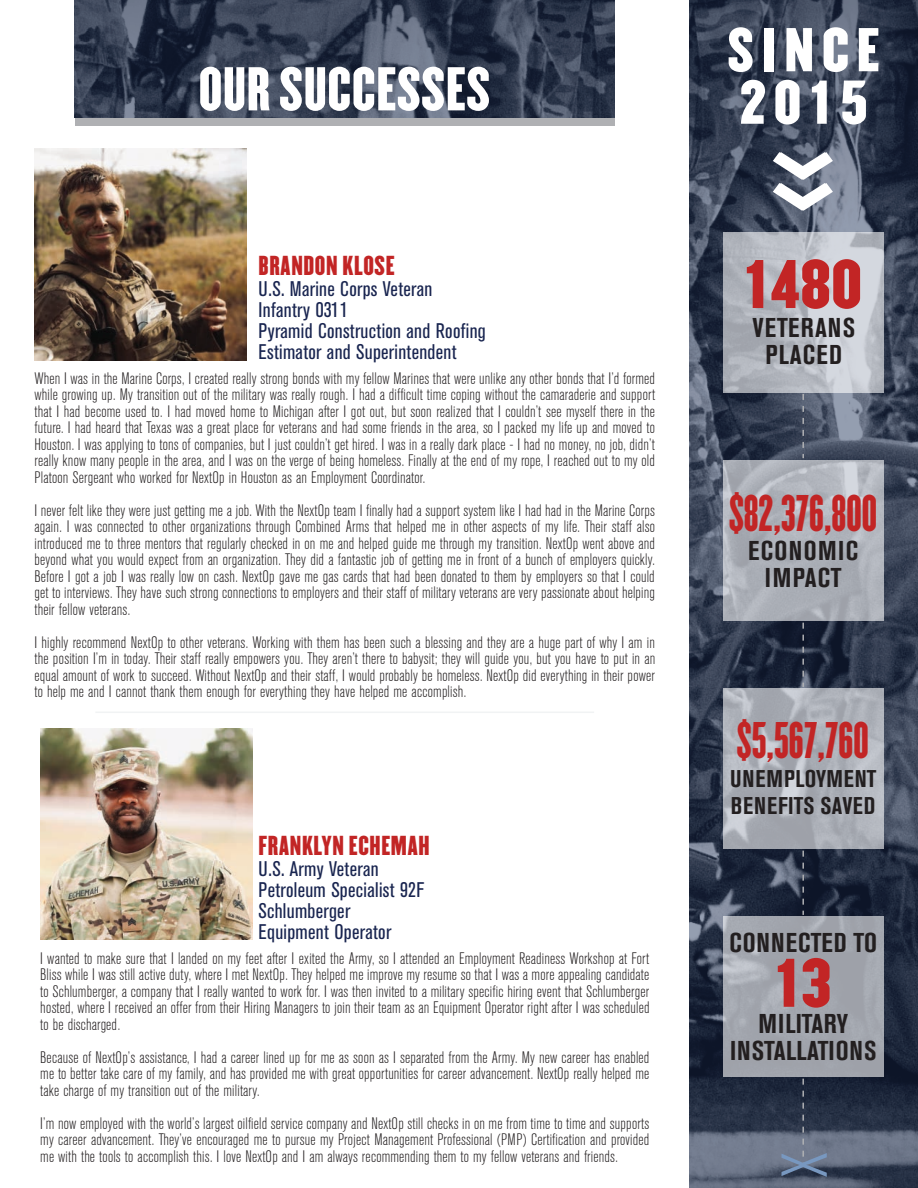
<style>
.page{position:relative;width:918px;height:1188px;background:#fff}
.page>*{position:absolute;margin:0;border:0;box-sizing:border-box;transform-origin:0 0}
.t1{font:90px "Champion HTF Featherweight";color:#fff}
.t2{font:300 90px "Akzidenz Grot Con BQ";color:#7898c0}
.t3{font:60px "Champion HTF Welterweight";letter-spacing:.01em;color:#c22525}
.t4{font:54px "Champion HTF Lightweight";letter-spacing:.01em;color:#fff}
.t5{font:54px/52.5px "Champion HTF Welterweight";letter-spacing:.15em;color:#fff}
.t6{font:45px "Champion HTF Featherweight";color:#c22525}
.t7{font:700 27px/27px "Akzidenz Grot Con BQ";letter-spacing:.035em;color:#231f20;text-align:center}
.t8{font:24px "Champion HTF Lightweight";letter-spacing:.025em;color:#c22525}
.t9{font:700 24px/27px "Akzidenz Grot Con BQ";letter-spacing:.025em;color:#231f20}
.t10{font:21px/21px "Akzidenz Grot Con BQ";letter-spacing:.015em;color:#192550}
.t11{font:300 16.5px/16.5px "Akzidenz Grot Con BQ";letter-spacing:.01em;color:#231f20;text-align:justify}
</style>
<div class="page">
<img style="left:75px;top:0;width:540px;height:118px">
<div style="left:75px;top:118px;width:540px;height:8px;background:#afb0b3"></div>
<img style="left:690px;top:0;width:228px;height:1188px">
<svg style="left:723px;top:688px;width:160px;height:161px;background:#acb0b8"></svg>
<svg style="left:723px;top:460px;width:160px;height:161px;background:#afb3ba"></svg>
<svg style="left:723px;top:232px;width:160px;height:161px;background:#bdc1c8"></svg>
<svg style="left:723px;top:916px;width:160px;height:161px;background:#a2a6ae"></svg>
<svg style="left:802px;top:394px;width:2px;height:64px"></svg>
<svg style="left:802px;top:623px;width:2px;height:64px"></svg>
<svg style="left:802px;top:851px;width:2px;height:64px"></svg>
<svg style="left:802px;top:1079px;width:2px;height:87px"></svg>
<hr style="left:95px;top:712px;width:499px;height:1px;background:#f1f3f4">
<img style="left:35px;top:148px;width:212px;height:212px">
<img style="left:40px;top:728px;width:212px;height:212px">
<h3 class="t4" style="left:199px;top:54px;width:293px">OUR SUCCESSES</h3>
<h3 class="t8" style="left:259px;top:250px;width:138px">BRANDON KLOSE</h3>
<p class="t10" style="left:259px;top:279px;width:229px">U.S. Marine Corps Veteran<br>Infantry 0311<br>Pyramid Construction and Roofing<br>Estimator and Superintendent</p>
<p class="t11" style="left:35px;top:370px;width:622px">When I was in the Marine Corps, I created really strong bonds with my fellow Marines that were unlike any other bonds that I’d formed while growing up. My transition out of the military was really rough. I had a difficult time coping without the camaraderie and support that I had become used to. I had moved home to Michigan after I got out, but soon realized that I couldn’t see myself there in the future. I had heard that Texas was a great place for veterans and had some friends in the area, so I packed my life up and moved to Houston. I was applying to tons of companies, but I just couldn’t get hired. I was in a really dark place - I had no money, no job, didn’t really know many people in the area, and I was on the verge of being homeless. Finally at the end of my rope, I reached out to my old Platoon Sergeant who worked for NextOp in Houston as an Employment Coordinator.</p>
<p class="t11" style="left:35px;top:502px;width:622px">I never felt like they were just getting me a job. With the NextOp team I finally had a support system like I had had in the Marine Corps again. I was connected to other organizations through Combined Arms that helped me in other aspects of my life. Their staff also introduced me to three mentors that regularly checked in on me and helped guide me through my transition. NextOp went above and beyond what you would expect from an organization. They did a fantastic job of getting me in front of a bunch of employers quickly.<br>Before I got a job I was really low on cash. NextOp gave me gas cards that had been donated to them by employers so that I could get to interviews. They have such strong connections to employers and their staff of military veterans are very passionate about helping their fellow veterans.</p>
<p class="t11" style="left:35px;top:634px;width:622px">I highly recommend NextOp to other veterans. Working with them has been such a blessing and they are a huge part of why I am in the position I’m in today. Their staff really empowers you. They aren’t there to babysit; they will guide you, but you have to put in an equal amount of work to succeed. Without NextOp and their staff, I would probably be homeless. NextOp did everything in their power to help me and I cannot thank them enough for everything they have helped me accomplish.</p>
<h3 class="t8" style="left:259px;top:830px;width:173px">FRANKLYN ECHEMAH</h3>
<p class="t10" style="left:259px;top:858px;width:167px">U.S. Army Veteran<br>Petroleum Specialist 92F<br>Schlumberger<br>Equipment Operator</p>
<p class="t11" style="left:40px;top:950px;width:611px">I wanted to make sure that I landed on my feet after I exited the Army, so I attended an Employment Readiness Workshop at Fort Bliss while I was still active duty, where I met NextOp. They helped me improve my resume so that I was a more appealing candidate to Schlumberger, a company that I really wanted to work for. I was then invited to a military specific hiring event that Schlumberger hosted, where I received an offer from their Hiring Managers to join their team as an Equipment Operator right after I was scheduled to be discharged.</p>
<p class="t11" style="left:40px;top:1049px;width:611px">Because of NextOp’s assistance, I had a career lined up for me as soon as I separated from the Army. My new career has enabled me to better take care of my family, and has provided me with great opportunities for career advancement. NextOp really helped me take charge of my transition out of the military.</p>
<p class="t11" style="left:40px;top:1115px;width:611px">I’m now employed with the world’s largest oilfield service company and NextOp still checks in on me from time to time and supports my career advancement. They’ve encouraged me to pursue my Project Management Professional (PMP) Certification and provided me with the tools to accomplish this. I love NextOp and I am always recommending them to my fellow veterans and friends.</p>
<h3 class="t5" style="left:727px;top:25px;width:154px">SINCE<br>2015</h3>
<h1 class="t1" style="left:859px;top:151px;width:63px;rotate:90deg">&gt;&gt;</h1>
<h2 class="t3" style="left:744px;top:245px;width:119px">1480</h2>
<h3 class="t7" style="left:753px;top:315px;width:104px">VETERANS<br>PLACED</h3>
<h3 class="t6" style="left:729px;top:485px;width:149px">$82,376,800</h3>
<h3 class="t7" style="left:748px;top:538px;width:111px">ECONOMIC<br>IMPACT</h3>
<h3 class="t6" style="left:737px;top:712px;width:133px">$5,567,760</h3>
<h3 class="t9" style="left:730px;top:765px;width:148px">UNEMPLOYMENT<br>BENEFITS SAVED</h3>
<h3 class="t7" style="left:729px;top:930px;width:149px">CONNECTED TO</h3>
<h2 class="t3" style="left:775px;top:944px;width:58px">13</h2>
<h3 class="t7" style="left:730px;top:1011px;width:148px">MILITARY<br>INSTALLATIONS</h3>
<h1 class="t2" style="left:748px;top:1178px;width:30px;rotate:-90deg">x</h1>
</div>
